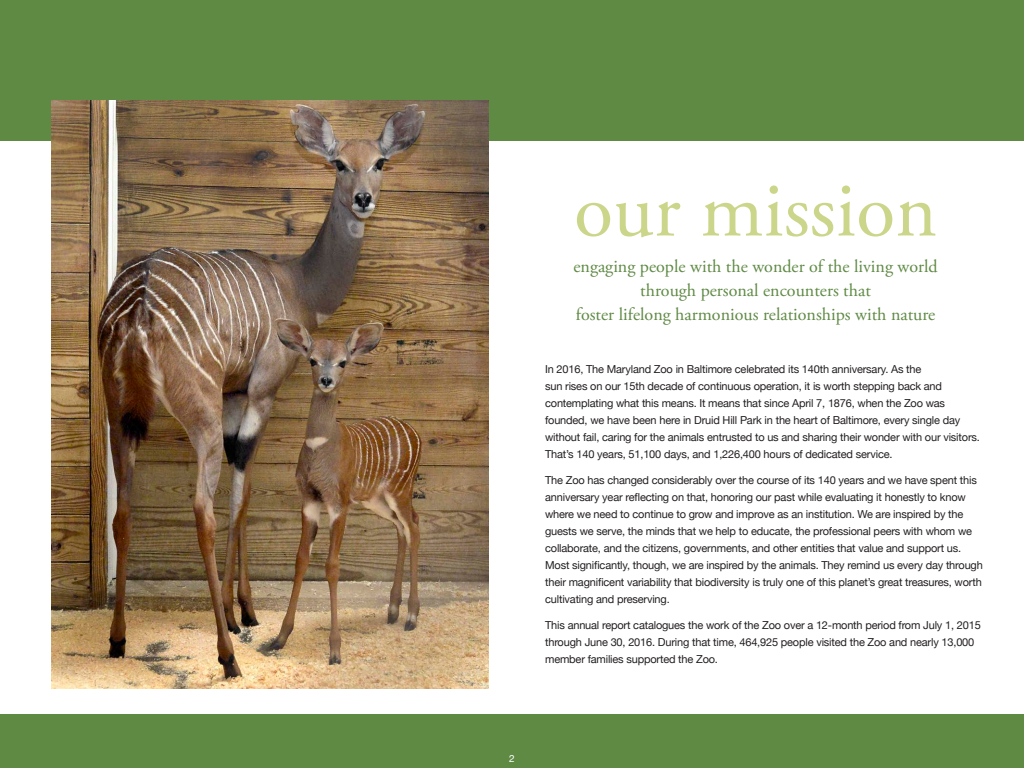
<style>
.page{position:relative;width:1024px;height:768px;background:#fff}
.page>*{position:absolute;margin:0;border:0;box-sizing:border-box;transform-origin:0 0}
.t1{font:80px "Adobe Garamond Pro";color:#ccd68a}
.t2{font:18px/24px "Adobe Garamond Pro";color:#5f8a44;text-align:center}
.t3{font:11px/17px "Helvetica Neue";letter-spacing:-.015em;color:#231f20}
.t4{font:10px "Helvetica Neue";color:#fff}
</style>
<div class="page">
<div style="left:0;top:714px;width:1024px;height:54px;background:#5f8a44"></div>
<div style="left:0;top:0;width:1024px;height:141px;background:#5f8a44"></div>
<img style="left:51px;top:100px;width:438px;height:588px">
<h1 class="t1" style="left:574px;top:162px;width:365px">our mission</h1>
<h2 class="t2" style="left:573px;top:255px;width:366px">engaging people with the wonder of the living world through personal encounters that<br>foster lifelong harmonious relationships with nature</h2>
<p class="t3" style="left:545px;top:361px;width:436px">In 2016, The Maryland Zoo in Baltimore celebrated its 140th anniversary. As the<br>sun rises on our 15th decade of continuous operation, it is worth stepping back and contemplating what this means. It means that since April 7, 1876, when the Zoo was founded, we have been here in Druid Hill Park in the heart of Baltimore, every single day without fail, caring for the animals entrusted to us and sharing their wonder with our visitors.<br>That’s 140 years, 51,100 days, and 1,226,400 hours of dedicated service.</p>
<p class="t3" style="left:545px;top:472px;width:439px">The Zoo has changed considerably over the course of its 140 years and we have spent this anniversary year reflecting on that, honoring our past while evaluating it honestly to know where we need to continue to grow and improve as an institution. We are inspired by the guests we serve, the minds that we help to educate, the professional peers with whom we collaborate, and the citizens, governments, and other entities that value and support us.<br>Most significantly, though, we are inspired by the animals. They remind us every day through their magnificent variability that biodiversity is truly one of this planet’s great treasures, worth cultivating and preserving.</p>
<p class="t3" style="left:545px;top:617px;width:437px">This annual report catalogues the work of the Zoo over a 12-month period from July 1, 2015 through June 30, 2016. During that time, 464,925 people visited the Zoo and nearly 13,000 member families supported the Zoo.</p>
<p class="t4" style="left:509px;top:752px;width:7px">2</p>
</div>
